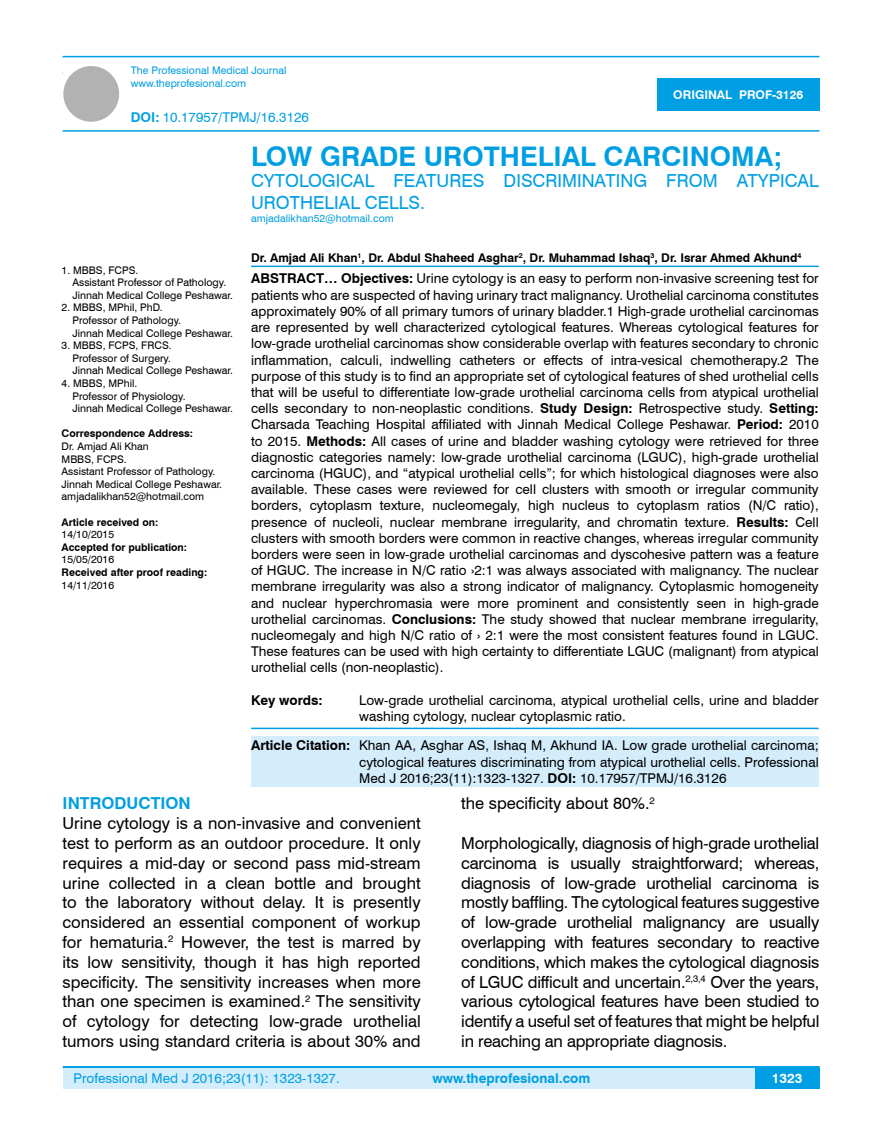
<style>
.page{position:relative;width:882px;height:1145px;background:#fff}
.page>*{position:absolute;margin:0;border:0;box-sizing:border-box;transform-origin:0 0}
.t1{font:700 27px "Swiss 721 BT";color:#009fe3}
.t2{font:18px/21.6px "Swiss 721 BT";color:#009fe3}
.t3{font:16.5px/19.8px "Swiss 721 BT";color:#000;text-align:justify}
.t4{font:700 16.5px "Swiss 721 BT";color:#009fe3}
.t5{font:13.5px/16.2px "Swiss 721 BT";color:#000;text-align:justify}
.t6{font:13.5px "Swiss 721 BT";color:#009fe3}
.t7{font:700 13.5px "Swiss 721 BT";color:#009fe3}
.t8{font:700 13.5px "Swiss 721 BT";color:#000}
.t9{font:700 13.5px "Swiss 721 BT";color:#fff}
.t10{font:700 12px "Swiss 721 BT";color:#000}
.t11{font:700 12px "Swiss 721 BT";color:#fff}
.t12{font:10.5px/12.6px "Swiss 721 BT";color:#000}
.t13{font:700 10.5px "Swiss 721 BT";color:#000}
.t14{font:10.5px/12.6px "Swiss 721 BT";color:#009fe3}
.s1{font-weight:700}
</style>
<div class="page">
<div style="left:63px;top:1067px;width:756px;height:21px;background:#d4edfc"></div>
<hr style="left:63px;top:1066px;width:756px;height:2px;background:#009fe3">
<div style="left:754px;top:1068px;width:65px;height:20px;background:#009fe3"></div>
<hr style="left:63px;top:56px;width:756px;height:1px;background:#009fe3">
<hr style="left:63px;top:130px;width:756px;height:2px;background:#009fe3">
<div style="left:63px;top:66px;width:56px;height:56px;background:#b3b2b2;border-radius:50%"></div>
<div style="left:657px;top:78px;width:162px;height:33px;background:#009fe3"></div>
<hr style="left:251px;top:265px;width:567px;height:2px;background:#009fe3">
<hr style="left:251px;top:727px;width:567px;height:2px;background:#009fe3">
<div style="left:251px;top:736px;width:567px;height:51px;background:#d4edfc"></div>
<p class="t14" style="left:131px;top:64px;width:157px">The Professional Medical Journal www.theprofesional.com</p>
<p class="t6" style="left:131px;top:108px;width:179px"><span class="s1">DOI:</span> 10.17957/TPMJ/16.3126</p>
<p class="t11" style="left:673px;top:87px;width:131px">ORIGINAL PROF-3126</p>
<p class="t12" style="left:72px;top:263px;width:162px;text-indent:-11px">1. MBBS, FCPS.<br>Assistant Professor of Pathology.<br>Jinnah Medical College Peshawar.</p>
<p class="t12" style="left:72px;top:301px;width:162px;text-indent:-11px">2. MBBS, MPhil, PhD.<br>Professor of Pathology.<br>Jinnah Medical College Peshawar.</p>
<p class="t12" style="left:72px;top:339px;width:162px;text-indent:-11px">3. MBBS, FCPS, FRCS.<br>Professor of Surgery.<br>Jinnah Medical College Peshawar.</p>
<p class="t12" style="left:72px;top:376px;width:162px;text-indent:-11px">4. MBBS, MPhil.<br>Professor of Physiology.<br>Jinnah Medical College Peshawar.</p>
<p class="t13" style="left:62px;top:426px;width:133px">Correspondence Address:</p>
<p class="t12" style="left:62px;top:439px;width:162px">Dr. Amjad Ali Khan<br>MBBS, FCPS.<br>Assistant Professor of Pathology.<br>Jinnah Medical College Peshawar. amjadalikhan52@hotmail.com</p>
<p class="t13" style="left:62px;top:514px;width:98px">Article received on:</p>
<p class="t12" style="left:62px;top:528px;width:54px">14/10/2015</p>
<p class="t13" style="left:62px;top:540px;width:127px">Accepted for publication:</p>
<p class="t12" style="left:62px;top:553px;width:54px">15/05/2016</p>
<p class="t13" style="left:62px;top:565px;width:147px">Received after proof reading:</p>
<p class="t12" style="left:62px;top:578px;width:54px">14/11/2016</p>
<h1 class="t1" style="left:251px;top:137px;width:532px">LOW GRADE UROTHELIAL CARCINOMA;</h1>
<h2 class="t2" style="left:251px;top:169px;width:568px">CYTOLOGICAL FEATURES DISCRIMINATING FROM ATYPICAL<br>UROTHELIAL CELLS.</h2>
<p class="t14" style="left:251px;top:211px;width:144px">amjadalikhan52@hotmail.com</p>
<p class="t10" style="left:251px;top:249px;width:551px">Dr. Amjad Ali Khan<sup>1</sup>, Dr. Abdul Shaheed Asghar<sup>2</sup>, Dr. Muhammad Ishaq<sup>3</sup>, Dr. Israr Ahmed Akhund<sup>4</sup></p>
<p class="t5" style="left:251px;top:270px;width:569px"><span class="s1">ABSTRACT… Objectives:</span> Urine cytology is an easy to perform non-invasive screening test for patients who are suspected of having urinary tract malignancy. Urothelial carcinoma constitutes approximately 90% of all primary tumors of urinary bladder.1 High-grade urothelial carcinomas are represented by well characterized cytological features. Whereas cytological features for low-grade urothelial carcinomas show considerable overlap with features secondary to chronic inflammation, calculi, indwelling catheters or effects of intra-vesical chemotherapy.2 The purpose of this study is to find an appropriate set of cytological features of shed urothelial cells that will be useful to differentiate low-grade urothelial carcinoma cells from atypical urothelial cells secondary to non-neoplastic conditions. <span class="s1">Study Design:</span> Retrospective study. <span class="s1">Setting:<br></span>Charsada Teaching Hospital affiliated with Jinnah Medical College Peshawar. <span class="s1">Period:</span> 2010 to 2015. <span class="s1">Methods:</span> All cases of urine and bladder washing cytology were retrieved for three diagnostic categories namely: low-grade urothelial carcinoma (LGUC), high-grade urothelial carcinoma (HGUC), and “atypical urothelial cells”; for which histological diagnoses were also available. These cases were reviewed for cell clusters with smooth or irregular community borders, cytoplasm texture, nucleomegaly, high nucleus to cytoplasm ratios (N/C ratio), presence of nucleoli, nuclear membrane irregularity, and chromatin texture. <span class="s1">Results:</span> Cell clusters with smooth borders were common in reactive changes, whereas irregular community borders were seen in low-grade urothelial carcinomas and dyscohesive pattern was a feature of HGUC. The increase in N/C ratio ›2:1 was always associated with malignancy. The nuclear membrane irregularity was also a strong indicator of malignancy. Cytoplasmic homogeneity and nuclear hyperchromasia were more prominent and consistently seen in high-grade urothelial carcinomas. <span class="s1">Conclusions:</span> The study showed that nuclear membrane irregularity, nucleomegaly and high N/C ratio of › 2:1 were the most consistent features found in LGUC.<br>These features can be used with high certainty to differentiate LGUC (malignant) from atypical urothelial cells (non-neoplastic).</p>
<p class="t8" style="left:251px;top:690px;width:73px">Key words:</p>
<p class="t5" style="left:359px;top:691px;width:460px">Low-grade urothelial carcinoma, atypical urothelial cells, urine and bladder washing cytology, nuclear cytoplasmic ratio.</p>
<p class="t5" style="left:359px;top:737px;width:461px;text-indent:-108px"><span class="s1">Article Citation:</span> Khan AA, Asghar AS, Ishaq M, Akhund IA. Low grade urothelial carcinoma; cytological features discriminating from atypical urothelial cells. Professional Med J 2016;23(11):1323-1327. <span class="s1">DOI:</span> 10.17957/TPMJ/16.3126</p>
<p class="t4" style="left:63px;top:792px;width:130px">INTRODUCTION</p>
<p class="t3" style="left:63px;top:812px;width:359px">Urine cytology is a non-invasive and convenient test to perform as an outdoor procedure. It only requires a mid-day or second pass mid-stream urine collected in a clean bottle and brought to the laboratory without delay. It is presently considered an essential component of workup for hematuria.<sup>2</sup> However, the test is marred by its low sensitivity, though it has high reported specificity. The sensitivity increases when more than one specimen is examined.<sup>2</sup> The sensitivity of cytology for detecting low-grade urothelial tumors using standard criteria is about 30% and</p>
<p class="t3" style="left:461px;top:793px;width:195px">the specificity about 80%.<sup>2</sup></p>
<p class="t3" style="left:461px;top:832px;width:359px">Morphologically, diagnosis of high-grade urothelial carcinoma is usually straightforward; whereas, diagnosis of low-grade urothelial carcinoma is mostly baffling. The cytological features suggestive of low-grade urothelial malignancy are usually overlapping with features secondary to reactive conditions, which makes the cytological diagnosis of LGUC difficult and uncertain.<sup>2,3,4</sup> Over the years, various cytological features have been studied to identify a useful set of features that might be helpful in reaching an appropriate diagnosis.</p>
<p class="t6" style="left:74px;top:1069px;width:267px">Professional Med J 2016;23(11): 1323-1327.</p>
<p class="t7" style="left:432px;top:1069px;width:159px">www.theprofesional.com</p>
<p class="t9" style="left:771px;top:1069px;width:32px">1323</p>
</div>
